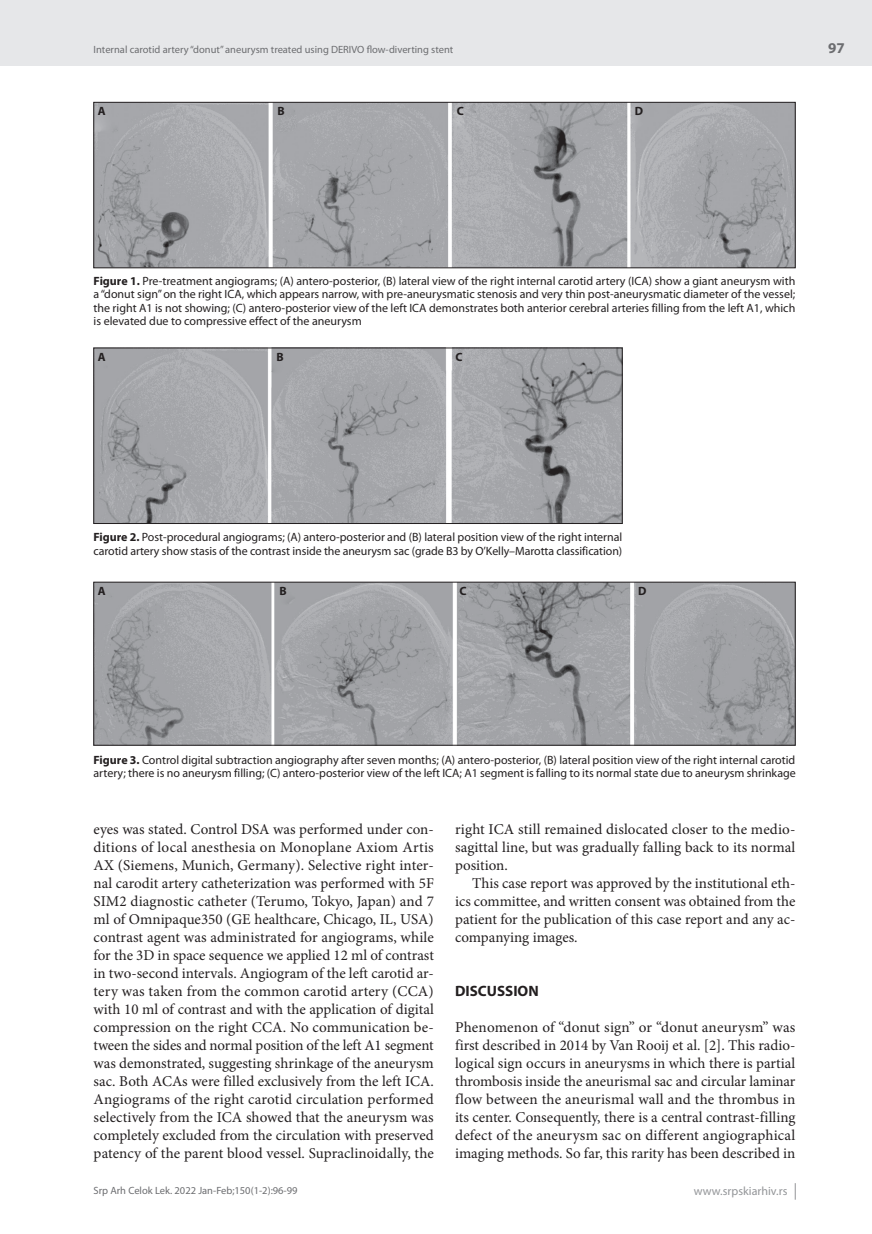
<style>
.page{position:relative;width:872px;height:1234px;background:#fff}
.page>*{position:absolute;margin:0;border:0;box-sizing:border-box;transform-origin:0 0}
.t1{font:15px/18px "Minion Pro";color:#231f20;text-align:justify}
.t2{font:700 15px "Myriad Pro";color:#231f20}
.t3{font:700 15px "Myriad Pro";color:#6c6d70}
.t4{font:12px/13.5px "Myriad Pro";color:#231f20}
.t5{font:12px "Myriad Pro";color:#939598}
.t6{font:700 12px "Myriad Pro";color:#231f20}
.t7{font:10.5px "Myriad Pro";color:#6c6d70}
.s1{font-weight:700}
</style>
<div class="page">
<div style="left:0;top:0;width:872px;height:66px;background:#e6e7e9"></div>
<svg style="left:795px;top:1183px;width:1px;height:16px"></svg>
<img style="left:96px;top:104px;width:697px;height:162px">
<div style="left:94px;top:102px;width:701px;height:166px;border:1px solid #231f20"></div>
<img style="left:96px;top:350px;width:524px;height:171px">
<img style="left:96px;top:584px;width:697px;height:159px">
<div style="left:94px;top:582px;width:701px;height:163px;border:1px solid #231f20"></div>
<p class="t7" style="left:94px;top:43px;width:361px">Internal carotid artery “donut” aneurysm treated using DERIVO flow-diverting stent</p>
<p class="t6" style="left:98px;top:103px;width:9px">A</p>
<p class="t6" style="left:277px;top:103px;width:9px">B</p>
<p class="t6" style="left:457px;top:103px;width:9px">C</p>
<p class="t6" style="left:635px;top:103px;width:10px">D</p>
<p class="t3" style="left:828px;top:38px;width:18px">97</p>
<p class="t4" style="left:94px;top:274px;width:703px;text-align:justify"><span class="s1">Figure 1.</span> Pre-treatment angiograms; (A) antero-posterior, (B) lateral view of the right internal carotid artery (ICA) show a giant aneurysm with a “donut sign” on the right ICA, which appears narrow, with pre-aneurysmatic stenosis and very thin post-aneurysmatic diameter of the vessel; the right A1 is not showing; (C) antero-posterior view of the left ICA demonstrates both anterior cerebral arteries filling from the left A1, which is elevated due to compressive effect of the aneurysm</p>
<p class="t6" style="left:98px;top:349px;width:9px">A</p>
<p class="t6" style="left:276px;top:349px;width:9px">B</p>
<p class="t6" style="left:455px;top:349px;width:9px">C</p>
<p class="t4" style="left:94px;top:530px;width:530px"><span class="s1">Figure 2.</span> Post-procedural angiograms; (A) antero-posterior and (B) lateral position view of the right internal carotid artery show stasis of the contrast inside the aneurysm sac (grade B3 by O’Kelly–Marotta classification)</p>
<p class="t6" style="left:98px;top:583px;width:9px">A</p>
<p class="t6" style="left:279px;top:583px;width:9px">B</p>
<p class="t6" style="left:459px;top:583px;width:9px">C</p>
<p class="t6" style="left:638px;top:583px;width:10px">D</p>
<p class="t4" style="left:94px;top:752px;width:703px"><span class="s1">Figure 3.</span> Control digital subtraction angiography after seven months; (A) antero-posterior, (B) lateral position view of the right internal carotid artery; there is no aneurysm filling; (C) antero-posterior view of the left ICA; A1 segment is falling to its normal state due to aneurysm shrinkage</p>
<p class="t1" style="left:94px;top:820px;width:342px">eyes was stated. Control DSA was performed under con&shy;ditions of local anesthesia on Monoplane Axiom Artis AX (Siemens, Munich, Germany). Selective right inter&shy;nal carodit artery catheterization was performed with 5F SIM2 diagnostic catheter (Terumo, Tokyo, Japan) and 7 ml of Omnipaque350 (GE healthcare, Chicago, IL, USA) contrast agent was administrated for angiograms, while for the 3D in space sequence we applied 12 ml of contrast in two-second intervals. Angiogram of the left carotid ar&shy;tery was taken from the common carotid artery (CCA) with 10 ml of contrast and with the application of digital compression on the right CCA. No communication be&shy;tween the sides and normal position of the left A1 segment was demonstrated, suggesting shrinkage of the aneurysm sac. Both ACAs were filled exclusively from the left ICA.<br>Angiograms of the right carotid circulation performed selectively from the ICA showed that the aneurysm was completely excluded from the circulation with preserved patency of the parent blood vessel. Supraclinoidally, the</p>
<p class="t1" style="left:455px;top:820px;width:342px">right ICA still remained dislocated closer to the medio&shy;sagittal line, but was gradually falling back to its normal position.</p>
<p class="t1" style="left:455px;top:874px;width:342px;text-indent:17px">This case report was approved by the institutional eth&shy;ics committee, and written consent was obtained from the patient for the publication of this case report and any ac&shy;companying images.</p>
<p class="t2" style="left:455px;top:981px;width:85px">DISCUSSION</p>
<p class="t1" style="left:455px;top:1018px;width:342px">Phenomenon of “donut sign” or “donut aneurysm” was first described in 2014 by Van Rooij et al. [2]. This radio&shy;logical sign occurs in aneurysms in which there is partial thrombosis inside the aneurismal sac and circular laminar flow between the aneurismal wall and the thrombus in its center. Consequently, there is a central contrast-filling defect of the aneurysm sac on different angiographical imaging methods. So far, this rarity has been described in</p>
<p class="t7" style="left:94px;top:1184px;width:205px">Srp Arh Celok Lek. 2022 Jan-Feb;150(1-2):96-99</p>
<p class="t5" style="left:694px;top:1183px;width:95px">www.srpskiarhiv.rs</p>
</div>
